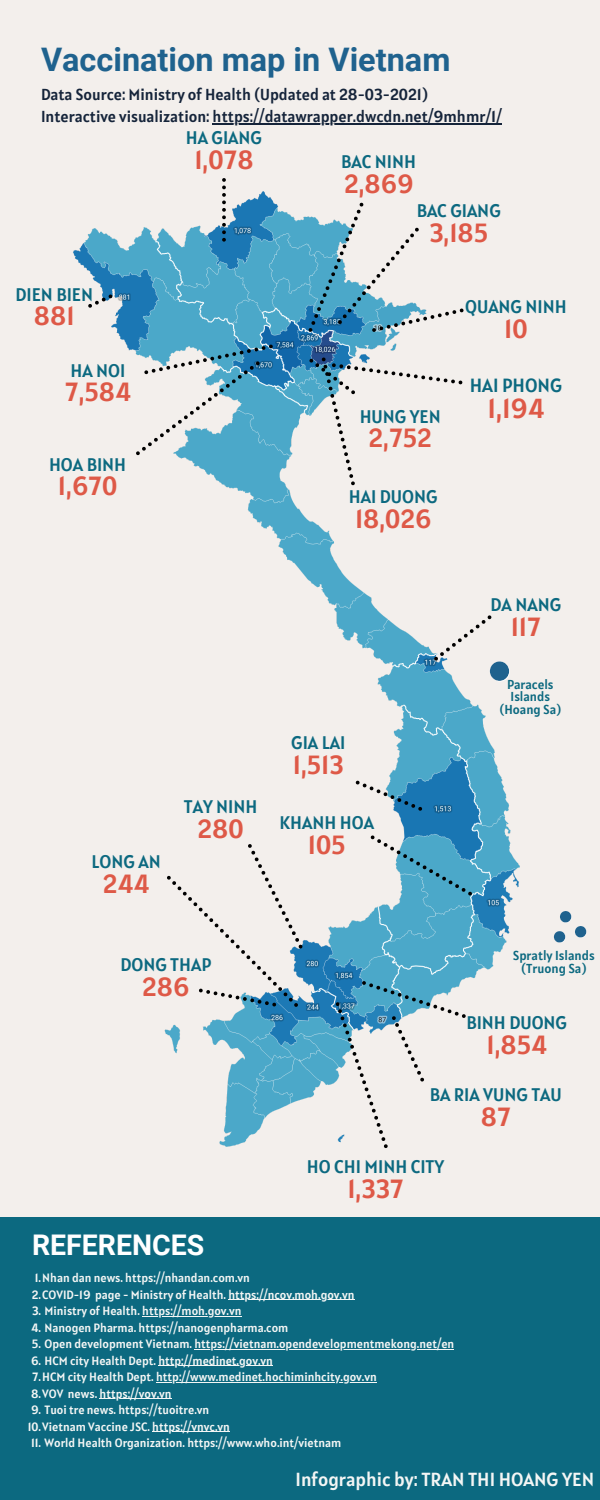
<style>
.page{position:relative;width:600px;height:1500px;background:#f3efec}
.page>*{position:absolute;margin:0;border:0;box-sizing:border-box;transform-origin:0 0}
.t1{font:700 32.5px "Roboto";color:#1f628e}
.t2{font:700 28.5px "Roboto";color:#fff}
.t3{font:27.4px "Alatsi";color:#de5947}
.t4{font:26.2px "Alatsi";color:#de5947}
.t5{font:19px "Alatsi";color:#0c6980}
.t6{font:18.9px "Alatsi";color:#f4f6f5}
.t7{font:18.2px "Alatsi";color:#0c6980}
.t8{font:15.9px "Alatsi";color:#15243a}
.t9{font:12.9px/12.8px "Alatsi";color:#0c6980;text-align:center}
.t10{font:12px "Alatsi";color:#f4f6f5}
</style>
<div class="page">
<img style="left:73px;top:191px;width:481px;height:956px">
<div style="left:0;top:1217px;width:600px;height:283px;background:#0c6980"></div>
<svg style="left:73px;top:931px;width:43px;height:47px"></svg>
<svg style="left:222px;top:178px;width:4px;height:64px"></svg>
<svg style="left:88px;top:294px;width:25px;height:14px"></svg>
<svg style="left:309px;top:357px;width:154px;height:129px"></svg>
<svg style="left:355px;top:780px;width:68px;height:31px"></svg>
<svg style="left:166px;top:843px;width:137px;height:165px"></svg>
<hr style="left:228px;top:1300px;width:127px;height:1px;background:#f4f6f5">
<hr style="left:142px;top:1316px;width:99px;height:1px;background:#f4f6f5">
<hr style="left:194px;top:1349px;width:260px;height:1px;background:#f4f6f5">
<hr style="left:158px;top:1366px;width:115px;height:1px;background:#f4f6f5">
<hr style="left:156px;top:1382px;width:221px;height:1px;background:#f4f6f5">
<hr style="left:100px;top:1399px;width:72px;height:1px;background:#f4f6f5">
<hr style="left:152px;top:1432px;width:78px;height:1px;background:#f4f6f5">
<svg style="left:135px;top:344px;width:138px;height:112px"></svg>
<svg style="left:308px;top:202px;width:156px;height:130px"></svg>
<svg style="left:335px;top:981px;width:131px;height:167px"></svg>
<svg style="left:370px;top:835px;width:103px;height:61px"></svg>
<svg style="left:433px;top:615px;width:77px;height:67px"></svg>
<hr style="left:213px;top:124px;width:289px;height:1px;background:#15243a">
<svg style="left:554px;top:911px;width:33px;height:32px"></svg>
<p class="t1" style="left:41px;top:41px;width:411px">Vaccination map in Vietnam</p>
<p class="t8" style="left:41px;top:84px;width:389px">Data Source: Ministry of Health (Updated at 28-03-2021)</p>
<p class="t8" style="left:41px;top:106px;width:462px">Interactive visualization: https://datawrapper.dwcdn.net/9mhmr/1/</p>
<p class="t7" style="left:15px;top:282px;width:79px">DIEN BIEN</p>
<p class="t4" style="left:34px;top:299px;width:42px">881</p>
<p class="t7" style="left:186px;top:126px;width:78px">HA GIANG</p>
<p class="t4" style="left:194px;top:143px;width:61px">1,078</p>
<p class="t7" style="left:341px;top:150px;width:76px">BAC NINH</p>
<p class="t4" style="left:344px;top:167px;width:71px">2,869</p>
<p class="t7" style="left:417px;top:199px;width:86px">BAC GIANG</p>
<p class="t4" style="left:429px;top:216px;width:60px">3,185</p>
<p class="t7" style="left:465px;top:295px;width:103px">QUANG NINH</p>
<p class="t4" style="left:504px;top:312px;width:25px">10</p>
<p class="t7" style="left:71px;top:358px;width:56px">HA NOI</p>
<p class="t4" style="left:65px;top:375px;width:68px">7,584</p>
<p class="t5" style="left:470px;top:373px;width:94px">HAI PHONG</p>
<p class="t3" style="left:487px;top:391px;width:59px">1,194</p>
<p class="t7" style="left:360px;top:404px;width:83px">HUNG YEN</p>
<p class="t4" style="left:369px;top:421px;width:65px">2,752</p>
<p class="t7" style="left:49px;top:452px;width:79px">HOA BINH</p>
<p class="t4" style="left:58px;top:469px;width:61px">1,670</p>
<p class="t7" style="left:349px;top:485px;width:90px">HAI DUONG</p>
<p class="t4" style="left:355px;top:502px;width:78px">18,026</p>
<p class="t7" style="left:91px;top:850px;width:71px">LONG AN</p>
<p class="t4" style="left:103px;top:867px;width:48px">244</p>
<p class="t7" style="left:184px;top:795px;width:75px">TAY NINH</p>
<p class="t4" style="left:198px;top:812px;width:48px">280</p>
<p class="t7" style="left:120px;top:953px;width:92px">DONG THAP</p>
<p class="t4" style="left:142px;top:970px;width:49px">286</p>
<p class="t2" style="left:32px;top:1229px;width:174px">REFERENCES</p>
<p class="t7" style="left:491px;top:593px;width:72px">DA NANG</p>
<p class="t4" style="left:511px;top:610px;width:32px">117</p>
<p class="t7" style="left:291px;top:731px;width:56px">GIA LAI</p>
<p class="t4" style="left:293px;top:748px;width:52px">1,513</p>
<p class="t7" style="left:279px;top:811px;width:96px">KHANH HOA</p>
<p class="t4" style="left:308px;top:828px;width:39px">105</p>
<p class="t9" style="left:499px;top:677px;width:63px">Paracels<br>Islands (Hoang Sa)</p>
<p class="t9" style="left:513px;top:949px;width:83px">Spratly Islands</p>
<p class="t9" style="left:521px;top:962px;width:67px">(Truong Sa)</p>
<p class="t7" style="left:466px;top:1011px;width:102px">BINH DUONG</p>
<p class="t4" style="left:486px;top:1028px;width:62px">1,854</p>
<p class="t7" style="left:430px;top:1083px;width:134px">BA RIA VUNG TAU</p>
<p class="t4" style="left:481px;top:1100px;width:31px">87</p>
<p class="t7" style="left:307px;top:1155px;width:139px">HO CHI MINH CITY</p>
<p class="t4" style="left:347px;top:1172px;width:58px">1,337</p>
<p class="t10" style="left:35px;top:1270px;width:217px">1.Nhan dan news. https://nhandan.com.vn</p>
<p class="t10" style="left:32px;top:1287px;width:324px">2.COVID-19 page - Ministry of Health. https://ncov.moh.gov.vn</p>
<p class="t10" style="left:32px;top:1303px;width:211px">3. Ministry of Health. https://moh.gov.vn</p>
<p class="t10" style="left:31px;top:1320px;width:259px">4. Nanogen Pharma. https://nanogenpharma.com</p>
<p class="t10" style="left:32px;top:1336px;width:424px">5. Open development Vietnam. https://vietnam.opendevelopmentmekong.net/en</p>
<p class="t10" style="left:31px;top:1353px;width:243px">6. HCM city Health Dept. http://medinet.gov.vn</p>
<p class="t10" style="left:32px;top:1369px;width:346px">7.HCM city Health Dept. http://www.medinet.hochiminhcity.gov.vn</p>
<p class="t10" style="left:31px;top:1386px;width:142px">8.VOV news. https://vov.vn</p>
<p class="t10" style="left:31px;top:1402px;width:180px">9. Tuoi tre news. https://tuoitre.vn</p>
<p class="t10" style="left:28px;top:1419px;width:204px">10.Vietnam Vaccine JSC. https://vnvc.vn</p>
<p class="t10" style="left:31px;top:1435px;width:312px">11. World Health Organization. https://www.who.int/vietnam</p>
<p class="t6" style="left:296px;top:1467px;width:300px">Infographic by: TRAN THI HOANG YEN</p>
</div>
